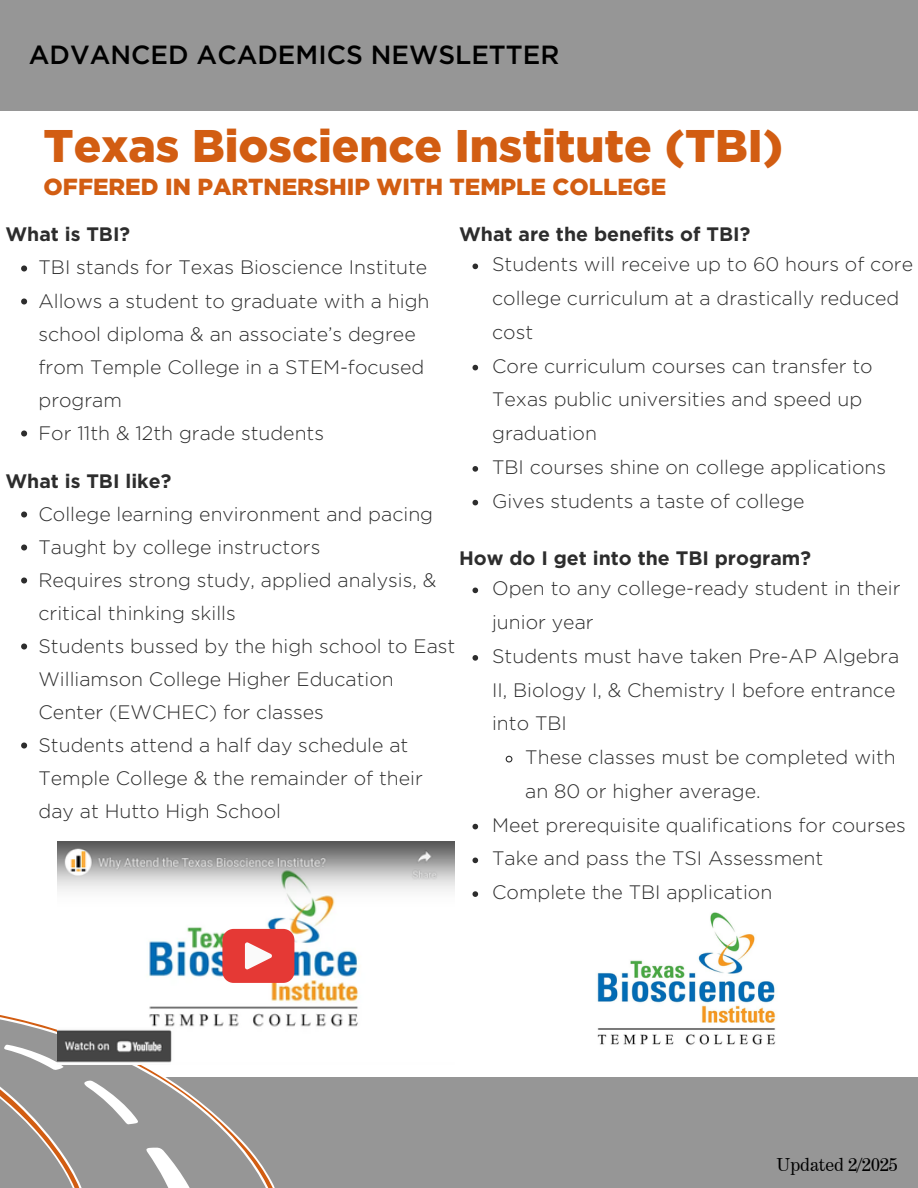
<style>
.page{position:relative;width:918px;height:1188px;background:#fff}
.page>*{position:absolute;margin:0;border:0;box-sizing:border-box;transform-origin:0 0}
.t1{font:900 45.75px "Gotham";color:#d25d12}
.t2{font:500 26.25px "Gotham";color:#000}
.t3{font:900 23.25px "Gotham";color:#d25d12}
.t4{font:300 19.5px/33px "Gotham";color:#2d2d2d}
.t5{font:700 19.5px "Gotham";color:#2d2d2d}
.t6{font:18px "Century Expanded BT";color:#000}
</style>
<div class="page">
<div style="left:0;top:1077px;width:918px;height:111px;background:#969696"></div>
<div style="left:0;top:0;width:918px;height:111px;background:#969696"></div>
<svg style="left:0;top:1015px;width:275px;height:173px"></svg>
<svg style="left:0;top:1025px;width:192px;height:163px"></svg>
<img style="left:57px;top:842px;width:398px;height:223px">
<img style="left:597px;top:912px;width:179px;height:133px">
<svg style="left:222px;top:929px;width:72px;height:54px;background:#e75450"></svg>
<svg style="left:21px;top:265px;width:6px;height:6px"></svg>
<svg style="left:21px;top:299px;width:6px;height:6px"></svg>
<svg style="left:21px;top:431px;width:6px;height:6px"></svg>
<svg style="left:21px;top:512px;width:6px;height:6px"></svg>
<svg style="left:21px;top:545px;width:6px;height:6px"></svg>
<svg style="left:21px;top:578px;width:6px;height:6px"></svg>
<svg style="left:21px;top:644px;width:6px;height:6px"></svg>
<svg style="left:21px;top:743px;width:6px;height:6px"></svg>
<svg style="left:472px;top:264px;width:6px;height:5px"></svg>
<svg style="left:472px;top:365px;width:6px;height:5px"></svg>
<svg style="left:472px;top:466px;width:6px;height:6px"></svg>
<svg style="left:472px;top:500px;width:6px;height:5px"></svg>
<svg style="left:472px;top:588px;width:6px;height:5px"></svg>
<svg style="left:472px;top:655px;width:6px;height:6px"></svg>
<svg style="left:505px;top:755px;width:8px;height:8px"></svg>
<svg style="left:472px;top:824px;width:6px;height:5px"></svg>
<svg style="left:472px;top:858px;width:6px;height:5px"></svg>
<svg style="left:472px;top:891px;width:6px;height:6px"></svg>
<p class="t2" style="left:29px;top:39px;width:532px">ADVANCED ACADEMICS NEWSLETTER</p>
<p class="t1" style="left:44px;top:118px;width:741px">Texas Bioscience Institute (TBI)</p>
<p class="t3" style="left:44px;top:172px;width:624px">OFFERED IN PARTNERSHIP WITH TEMPLE COLLEGE</p>
<h4 class="t5" style="left:459px;top:222px;width:293px">What are the benefits of TBI?</h4>
<p class="t4" style="left:492px;top:248px;width:422px;line-height:33.8px">Students will receive up to 60 hours of core college curriculum at a drastically reduced cost</p>
<p class="t4" style="left:492px;top:349px;width:382px;line-height:33.8px">Core curriculum courses can transfer to<br>Texas public universities and speed up graduation</p>
<p class="t4" style="left:492px;top:450px;width:396px">TBI courses shine on college applications</p>
<p class="t4" style="left:492px;top:484px;width:314px">Gives students a taste of college</p>
<h4 class="t5" style="left:459px;top:546px;width:354px">How do I get into the TBI program?</h4>
<p class="t4" style="left:492px;top:572px;width:410px;line-height:33.8px">Open to any college-ready student in their junior year</p>
<p class="t4" style="left:492px;top:639px;width:409px;line-height:33.8px">Students must have taken Pre-AP Algebra<br>II, Biology I, &amp; Chemistry I before entrance into TBI</p>
<p class="t4" style="left:525px;top:740px;width:372px;line-height:33.8px">These classes must be completed with an 80 or higher average.</p>
<p class="t4" style="left:492px;top:808px;width:415px">Meet prerequisite qualifications for courses</p>
<p class="t4" style="left:492px;top:842px;width:333px">Take and pass the TSI Assessment</p>
<p class="t4" style="left:492px;top:876px;width:282px">Complete the TBI application</p>
<h2 class="t5" style="left:5px;top:223px;width:126px">What is TBI?</h2>
<h1 class="t4" style="left:39px;top:251px;width:390px">TBI stands for Texas Bioscience Institute</h1>
<h3 class="t4" style="left:39px;top:284px;width:393px">Allows a student to graduate with a high school diploma &amp; an associate’s degree from Temple College in a STEM-focused program</h3>
<h4 class="t4" style="left:39px;top:416px;width:287px">For 11th &amp; 12th grade students</h4>
<p class="t5" style="left:5px;top:469px;width:167px">What is TBI like?</p>
<p class="t4" style="left:39px;top:497px;width:396px">College learning environment and pacing</p>
<p class="t4" style="left:39px;top:530px;width:283px">Taught by college instructors</p>
<h4 class="t4" style="left:39px;top:563px;width:399px">Requires strong study, applied analysis, &amp; critical thinking skills</h4>
<p class="t4" style="left:39px;top:629px;width:418px">Students bussed by the high school to East<br>Williamson College Higher Education<br>Center (EWCHEC) for classes</p>
<p class="t4" style="left:39px;top:728px;width:386px">Students attend a half day schedule at<br>Temple College &amp; the remainder of their day at Hutto High School</p>
<p class="t6" style="left:776px;top:1154px;width:123px">Updated 2/2025</p>
</div>
